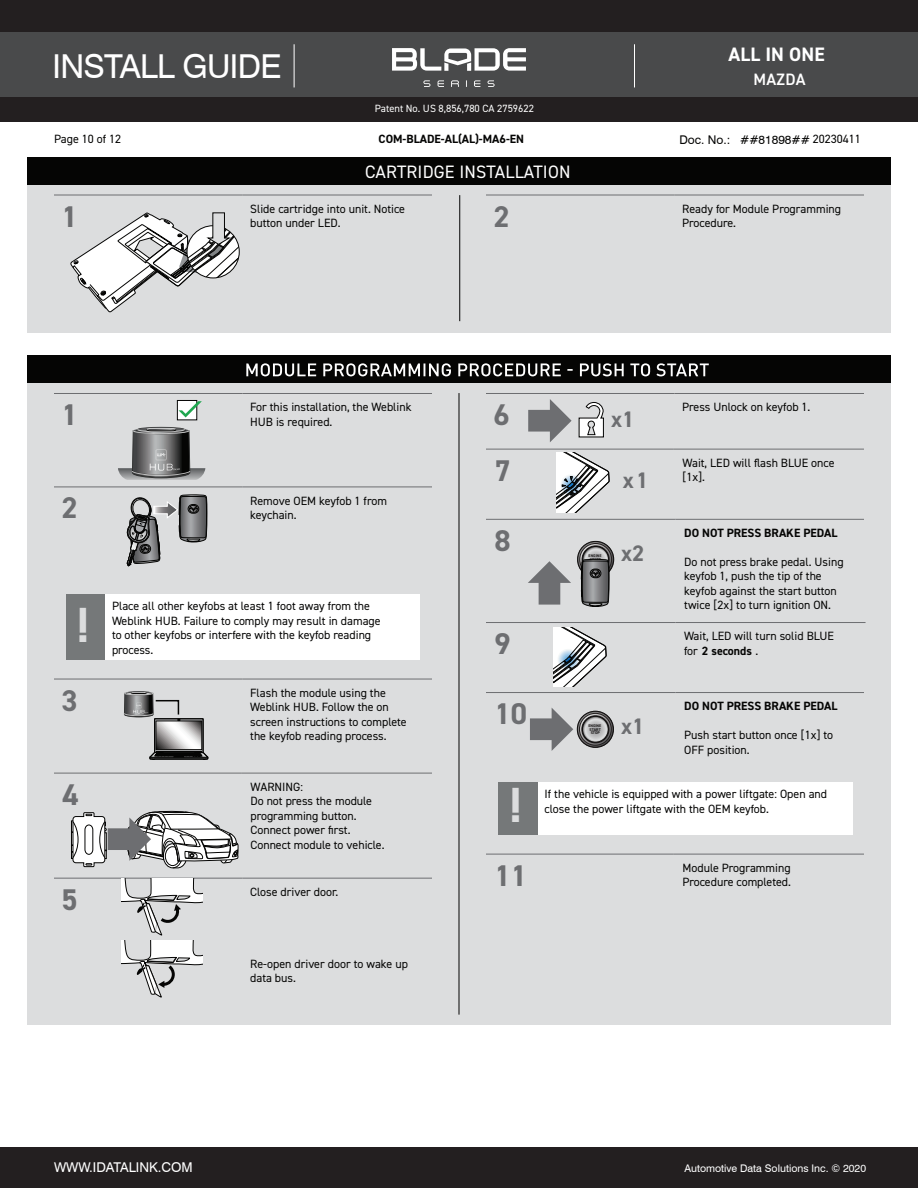
<style>
.page{position:relative;width:918px;height:1188px;background:#fff}
.page>*{position:absolute;margin:0;border:0;box-sizing:border-box;transform-origin:0 0}
.t1{font:700 49.5px "DIN2014";color:#dcddde}
.t2{font:33px "Swiss 721 BT";letter-spacing:-.02em;color:#fff}
.t3{font:700 30px "DIN2014";color:#6d6e71}
.t4{font:700 22.5px "DIN2014";color:#6d6e71}
.t5{font:700 19.5px "DIN2014";letter-spacing:.01em;color:#fff}
.t6{font:18px "DIN2014";letter-spacing:.01em;color:#fff}
.t7{font:600 16.5px "DIN2014";letter-spacing:.015em;color:#fff}
.t8{font:13.5px "Swiss 721 BT";color:#fff}
.t9{font:12px/14.4px "DIN2014";color:#050504}
.t10{font:700 12px "DIN2014";color:#050504}
.t11{font:12px "Swiss 721 BT";color:#050504}
.t12{font:10.5px "Swiss 721 BT";color:#fff}
.t13{font:10.5px "DIN2014";color:#fff}
.t14{font:700 3.9px/3.8px "DIN2014";color:#211e1e}
.s1{font-family:"DIN2014"}
.s2{font-weight:700}
</style>
<div class="page">
<div style="left:0;top:1147px;width:918px;height:41px;background:#231f20"></div>
<div style="left:0;top:0;width:918px;height:121px;background:#231f20"></div>
<div style="left:0;top:33px;width:918px;height:64px;background:#494a4b"></div>
<hr style="left:294px;top:44px;width:1px;height:43px;background:#fff">
<hr style="left:634px;top:44px;width:1px;height:43px;background:#fff">
<svg style="left:392px;top:48px;width:134px;height:23px"></svg>
<svg style="left:423px;top:80px;width:72px;height:7px"></svg>
<div style="left:27px;top:185px;width:864px;height:148px;background:#dcddde"></div>
<div style="left:27px;top:158px;width:864px;height:27px;background:#050504"></div>
<hr style="left:459px;top:195px;width:1px;height:126px;background:#050504">
<hr style="left:54px;top:195px;width:189px;height:1px;background:#6d6e71">
<hr style="left:243px;top:195px;width:189px;height:1px;background:#6d6e71">
<hr style="left:486px;top:195px;width:189px;height:1px;background:#6d6e71">
<hr style="left:675px;top:195px;width:189px;height:1px;background:#6d6e71">
<svg style="left:70px;top:212px;width:169px;height:101px"></svg>
<div style="left:27px;top:356px;width:864px;height:27px;background:#050504"></div>
<svg style="left:246px;top:363px;width:463px;height:13px"></svg>
<div style="left:27px;top:383px;width:864px;height:641px;background:#dcddde"></div>
<hr style="left:486px;top:854px;width:188px;height:1px;background:#6d6e71">
<hr style="left:674px;top:854px;width:190px;height:1px;background:#6d6e71">
<hr style="left:459px;top:393px;width:1px;height:622px;background:#050504">
<hr style="left:486px;top:393px;width:189px;height:1px;background:#6d6e71">
<hr style="left:675px;top:393px;width:189px;height:1px;background:#6d6e71">
<svg style="left:578px;top:402px;width:26px;height:36px"></svg>
<hr style="left:54px;top:878px;width:189px;height:1px;background:#6d6e71">
<hr style="left:243px;top:878px;width:189px;height:1px;background:#6d6e71">
<svg style="left:121px;top:878px;width:82px;height:120px"></svg>
<div style="left:498px;top:782px;width:40px;height:53px;background:#757879"></div>
<div style="left:538px;top:782px;width:315px;height:53px;background:#fff"></div>
<div style="left:66px;top:594px;width:39px;height:66px;background:#757879"></div>
<div style="left:105px;top:594px;width:315px;height:66px;background:#fff"></div>
<hr style="left:54px;top:679px;width:189px;height:1px;background:#6d6e71">
<hr style="left:243px;top:679px;width:189px;height:1px;background:#6d6e71">
<svg style="left:124px;top:691px;width:84px;height:69px"></svg>
<hr style="left:54px;top:393px;width:189px;height:1px;background:#6d6e71">
<hr style="left:243px;top:393px;width:189px;height:1px;background:#6d6e71">
<svg style="left:118px;top:468px;width:87px;height:12px"></svg>
<svg style="left:132px;top:427px;width:58px;height:51px;background:#6c6c6d"></svg>
<div style="left:177px;top:400px;width:20px;height:20px;background:#fff"></div>
<div style="left:177px;top:400px;width:20px;height:20px;border:1px solid #050504"></div>
<svg style="left:179px;top:401px;width:23px;height:16px"></svg>
<hr style="left:54px;top:773px;width:188px;height:1px;background:#6d6e71">
<hr style="left:242px;top:773px;width:190px;height:1px;background:#6d6e71">
<hr style="left:486px;top:449px;width:188px;height:1px;background:#6d6e71">
<hr style="left:674px;top:449px;width:190px;height:1px;background:#6d6e71">
<svg style="left:557px;top:453px;width:53px;height:59px"></svg>
<hr style="left:486px;top:622px;width:189px;height:1px;background:#6d6e71">
<hr style="left:675px;top:622px;width:191px;height:1px;background:#6d6e71">
<svg style="left:554px;top:627px;width:53px;height:60px"></svg>
<svg style="left:557px;top:649px;width:22px;height:21px"></svg>
<hr style="left:54px;top:487px;width:189px;height:1px;background:#6d6e71">
<hr style="left:243px;top:487px;width:189px;height:1px;background:#6d6e71">
<svg style="left:126px;top:494px;width:81px;height:72px"></svg>
<hr style="left:486px;top:692px;width:190px;height:1px;background:#6d6e71">
<hr style="left:676px;top:692px;width:188px;height:1px;background:#6d6e71">
<svg style="left:577px;top:711px;width:36px;height:36px"></svg>
<div style="left:577px;top:711px;width:37px;height:37px;border:1px solid #211e1e;border-radius:50%"></div>
<div style="left:582px;top:716px;width:27px;height:27px;background:#1a1818;border-radius:50%"></div>
<div style="left:582px;top:716px;width:27px;height:27px;border:1px solid #211e1e;border-radius:50%"></div>
<div style="left:579px;top:713px;width:33px;height:32px;border:1px solid #211e1e;border-radius:50%"></div>
<svg style="left:582px;top:716px;width:26px;height:26px"></svg>
<div style="left:582px;top:716px;width:27px;height:26px;border:1px solid #211e1e;border-radius:50%"></div>
<hr style="left:486px;top:519px;width:190px;height:1px;background:#6d6e71">
<hr style="left:676px;top:519px;width:188px;height:1px;background:#6d6e71">
<svg style="left:578px;top:541px;width:36px;height:36px"></svg>
<div style="left:577px;top:541px;width:37px;height:37px;border:1px solid #211e1e;border-radius:50%"></div>
<div style="left:580px;top:543px;width:32px;height:33px;border:1px solid #211e1e;border-radius:50%"></div>
<svg style="left:583px;top:546px;width:26px;height:26px"></svg>
<div style="left:582px;top:546px;width:27px;height:27px;border:1px solid #211e1e;border-radius:50%"></div>
<svg style="left:581px;top:549px;width:28px;height:58px;background:#6f7071"></svg>
<svg style="left:71px;top:811px;width:168px;height:57px"></svg>
<h2 class="t2" style="left:52px;top:46px;width:231px">INSTALL GUIDE</h2>
<h3 class="t5" style="left:728px;top:42px;width:98px">ALL IN ONE</h3>
<h3 class="t7" style="left:754px;top:69px;width:54px">MAZDA</h3>
<p class="t13" style="left:375px;top:102px;width:161px">Patent No. US 8,856,780 CA 2759622</p>
<p class="t9" style="left:54px;top:132px;width:69px">Page 10 of 12</p>
<p class="t10" style="left:379px;top:131px;width:147px">COM-BLADE-AL(AL)-MA6-EN</p>
<p class="t11" style="left:680px;top:133px;width:183px">Doc. No.: ##81898## <span class="s1">20230411</span></p>
<h3 class="t6" style="left:365px;top:161px;width:207px">CARTRIDGE INSTALLATION</h3>
<h3 class="t3" style="left:62px;top:196px;width:18px">1</h3>
<p class="t9" style="left:250px;top:201px;width:156px">Slide cartridge into unit. Notice button under LED.</p>
<h3 class="t3" style="left:494px;top:196px;width:18px">2</h3>
<p class="t9" style="left:682px;top:201px;width:160px">Ready for Module Programming<br>Procedure.</p>
<h3 class="t3" style="left:62px;top:395px;width:18px">1</h3>
<p class="t9" style="left:250px;top:400px;width:163px">For this installation, the Weblink<br>HUB is required.</p>
<h3 class="t3" style="left:62px;top:488px;width:18px">2</h3>
<p class="t9" style="left:250px;top:493px;width:138px">Remove OEM keyfob 1 from keychain.</p>
<h1 class="t1" style="left:77px;top:592px;width:14px">!</h1>
<p class="t9" style="left:112px;top:599px;width:270px">Place all other keyfobs at least 1 foot away from the Weblink HUB. Failure to comply may result in damage to other keyfobs or interfere with the keyfob reading process.</p>
<h3 class="t3" style="left:62px;top:680px;width:18px">3</h3>
<p class="t9" style="left:250px;top:685px;width:158px">Flash the module using the<br>Weblink HUB. Follow the on screen instructions to complete the keyfob reading process.</p>
<h3 class="t3" style="left:63px;top:774px;width:18px">4</h3>
<p class="t9" style="left:250px;top:779px;width:136px">WARNING:<br>Do not press the module programming button.<br>Connect power first.<br>Connect module to vehicle.</p>
<h3 class="t3" style="left:62px;top:879px;width:18px">5</h3>
<p class="t9" style="left:250px;top:884px;width:90px">Close driver door.</p>
<p class="t9" style="left:250px;top:956px;width:159px">Re-open driver door to wake up data bus.</p>
<h3 class="t3" style="left:494px;top:395px;width:18px">6</h3>
<p class="t9" style="left:682px;top:400px;width:130px">Press Unlock on keyfob 1.</p>
<h3 class="t4" style="left:611px;top:404px;width:25px">x1</h3>
<h3 class="t3" style="left:495px;top:450px;width:18px">7</h3>
<p class="t9" style="left:682px;top:455px;width:154px">Wait, LED will flash BLUE once [1x].</p>
<h3 class="t4" style="left:623px;top:466px;width:27px">x1</h3>
<h3 class="t3" style="left:495px;top:521px;width:18px">8</h3>
<p class="t10" style="left:684px;top:525px;width:155px">DO NOT PRESS BRAKE PEDAL</p>
<p class="t9" style="left:684px;top:554px;width:161px">Do not press brake pedal. Using keyfob 1, push the tip of the keyfob against the start button twice [2x] to turn ignition ON.</p>
<p class="t14" style="left:589px;top:554px;width:14px">ENGINE<br>START</p>
<h3 class="t4" style="left:621px;top:538px;width:25px">x2</h3>
<h3 class="t3" style="left:495px;top:624px;width:18px">9</h3>
<p class="t9" style="left:684px;top:629px;width:151px">Wait, LED will turn solid BLUE for <span class="s2">2 seconds</span> .</p>
<h3 class="t3" style="left:495px;top:694px;width:34px">10</h3>
<p class="t10" style="left:684px;top:698px;width:155px">DO NOT PRESS BRAKE PEDAL</p>
<p class="t9" style="left:684px;top:728px;width:150px">Push start button once [1x] to<br>OFF position.</p>
<h3 class="t4" style="left:621px;top:711px;width:25px">x1</h3>
<p class="t14" style="left:588px;top:724px;width:14px">ENGINE<br>START<br>STOP</p>
<h1 class="t1" style="left:509px;top:772px;width:14px">!</h1>
<p class="t9" style="left:545px;top:787px;width:284px">If the vehicle is equipped with a power liftgate: Open and close the power liftgate with the OEM keyfob.</p>
<h3 class="t3" style="left:495px;top:855px;width:34px">11</h3>
<p class="t9" style="left:682px;top:860px;width:110px">Module Programming<br>Procedure completed.</p>
<p class="t8" style="left:54px;top:1159px;width:140px">WWW.IDATALINK.COM</p>
<p class="t12" style="left:684px;top:1162px;width:183px">Automotive Data Solutions Inc. © 2020</p>
</div>
